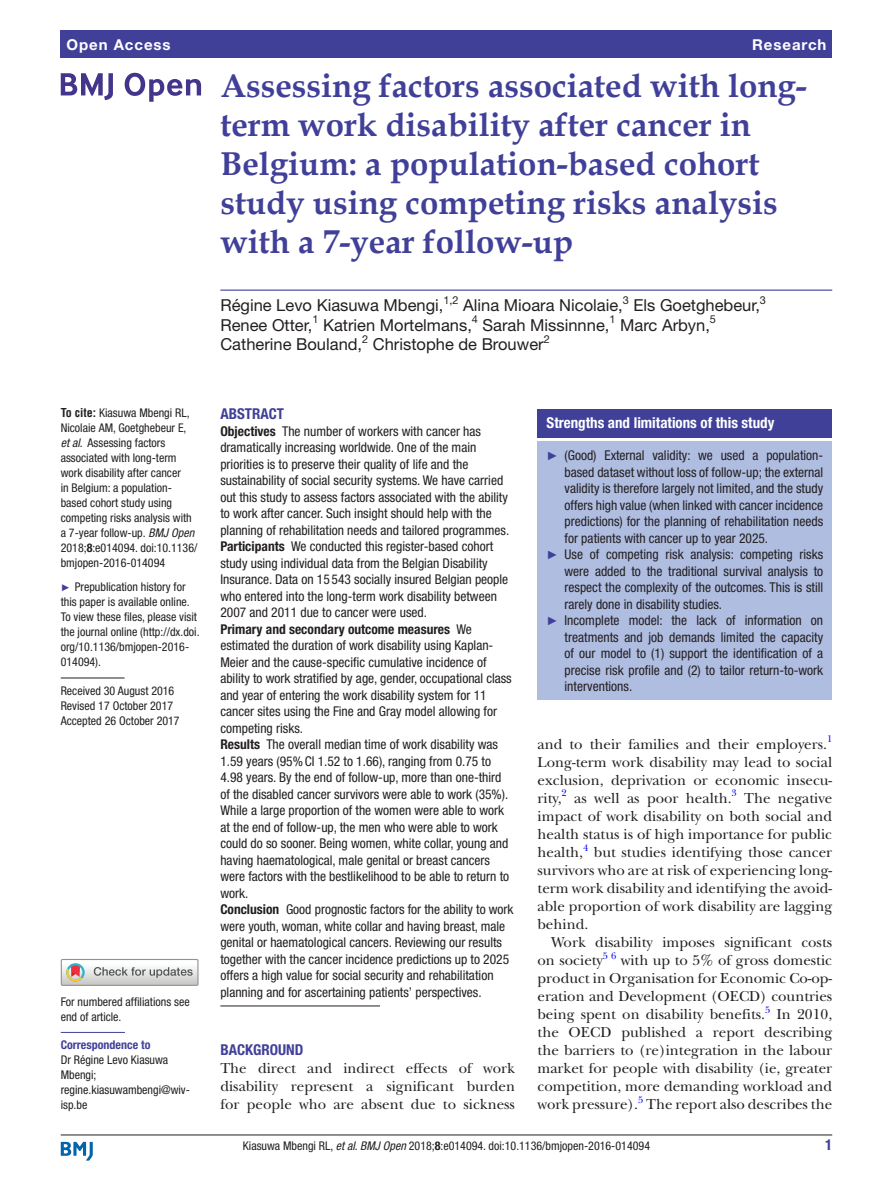
<style>
.page{position:relative;width:893px;height:1191px;background:#fff}
.page>*{position:absolute;margin:0;border:0;box-sizing:border-box;transform-origin:0 0}
.t1{font:700 33px/39px "Book Antiqua";color:#414099}
.t2{font:16.5px "Helvetica Neue LT Std";color:#231f20}
.t3{font:15px/18px "New Baskerville";color:#231f20;text-align:justify}
.t4{font:700 condensed 15px "Helvetica Neue LT Std";color:#fff}
.t5{font:700 condensed 15px "Helvetica Neue LT Std";color:#414099}
.t6{font:700 15px "Helvetica Neue LT Std";letter-spacing:.065em;color:#fff}
.t7{font:condensed 13.5px/16.5px "Helvetica Neue LT Std";color:#231f20}
.t8{font:condensed 12px/15px "Helvetica Neue LT Std";color:#231f20}
.t9{font:700 condensed 12px "Helvetica Neue LT Std";color:#414099}
.t10{font:10.95px "Helvetica Neue LT Std";color:#231f20}
.t11{font:9.9px "New Baskerville";color:#00f}
.s1{font-family:"Helvetica LT Std";font-weight:700}
.s2{font-style:italic}
.s3{font-weight:700}
.s4{font-family:"Arial";font-stretch:normal;font-size:9.75px;color:#414099}
.s5{font-family:"Arial";font-stretch:normal;font-size:12px;color:#414099}
</style>
<div class="page">
<hr style="left:61px;top:1134px;width:771px;height:1px;background:#231f20">
<svg style="left:61px;top:1141px;width:32px;height:19px"></svg>
<div style="left:61px;top:31px;width:771px;height:27px;background:#414099"></div>
<hr style="left:220px;top:289px;width:612px;height:2px;background:#414099">
<hr style="left:61px;top:677px;width:64px;height:1px;background:#231f20">
<hr style="left:61px;top:1032px;width:64px;height:1px;background:#414099">
<svg style="left:61px;top:73px;width:52px;height:27px"></svg>
<svg style="left:125px;top:73px;width:76px;height:29px"></svg>
<div style="left:61px;top:959px;width:138px;height:27px;border:1px solid #969090"></div>
<svg style="left:61px;top:959px;width:137px;height:26px"></svg>
<hr style="left:220px;top:1005px;width:160px;height:1px;background:#231f20">
<div style="left:538px;top:409px;width:294px;height:28px;background:#414099"></div>
<div style="left:538px;top:441px;width:294px;height:259px;background:#afbde1"></div>
<p class="t6" style="left:66px;top:35px;width:106px">Open Access</p>
<p class="t6" style="left:752px;top:35px;width:76px">Research</p>
<h1 class="t1" style="left:220px;top:66px;width:588px">Assessing factors associated with long&shy;term work disability after cancer in Belgium: a population-based cohort study using competing risks analysis with a 7-year follow-up</h1>
<p class="t2" style="left:220px;top:296px;width:225px">Régine Levo Kiasuwa Mbengi,</p>
<p class="t10" style="left:443px;top:293px;width:17px">1,2</p>
<p class="t2" style="left:463px;top:296px;width:161px">Alina Mioara Nicolaie,</p>
<p class="t10" style="left:623px;top:293px;width:8px">3</p>
<p class="t2" style="left:633px;top:296px;width:128px">Els Goetghebeur,</p>
<p class="t10" style="left:760px;top:293px;width:8px">3</p>
<p class="t2" style="left:220px;top:315px;width:94px">Renee Otter,</p>
<p class="t10" style="left:312px;top:313px;width:8px">1</p>
<p class="t2" style="left:323px;top:315px;width:150px">Katrien Mortelmans,</p>
<p class="t10" style="left:472px;top:313px;width:8px">4</p>
<p class="t2" style="left:483px;top:315px;width:128px">Sarah Missinnne,</p>
<p class="t10" style="left:609px;top:313px;width:8px">1</p>
<p class="t2" style="left:620px;top:315px;width:91px">Marc Arbyn,</p>
<p class="t10" style="left:710px;top:313px;width:8px">5</p>
<p class="t2" style="left:220px;top:335px;width:143px">Catherine Bouland,</p>
<p class="t10" style="left:362px;top:332px;width:8px">2</p>
<p class="t2" style="left:373px;top:335px;width:172px">Christophe de Brouwer</p>
<p class="t10" style="left:544px;top:332px;width:8px">2</p>
<p class="t8" style="left:61px;top:405px;width:138px"><span class="s1">To cite:</span> Kiasuwa Mbengi RL,<br>Nicolaie AM, Goetghebeur E, <span class="s2">et al</span>. Assessing factors associated with long-term work disability after cancer<br>in Belgium: a population&shy;based cohort study using competing risks analysis with a 7-year follow-up. <span class="s2">BMJ Open<br></span>2018;<span class="s3">8</span>:e014094. doi:10.1136/ bmjopen-2016-014094</p>
<p class="t8" style="left:61px;top:579px;width:140px"><span class="s4">►</span> Prepublication history for this paper is available online.<br>To view these files, please visit the journal online (http://dx.doi. org/10.1136/bmjopen-2016-<br>014094).</p>
<p class="t8" style="left:61px;top:683px;width:120px">Received 30 August 2016<br>Revised 17 October 2017<br>Accepted 26 October 2017</p>
<p class="t8" style="left:61px;top:994px;width:130px">For numbered affiliations see end of article.</p>
<p class="t9" style="left:61px;top:1037px;width:91px">Correspondence to</p>
<p class="t8" style="left:61px;top:1052px;width:131px">Dr Régine Levo Kiasuwa<br>Mbengi; regine.kiasuwambengi@wiv&shy;isp.be</p>
<p class="t5" style="left:220px;top:405px;width:65px">Abstract</p>
<p class="t7" style="left:220px;top:423px;width:295px"><span class="s3">Objectives</span> The number of workers with cancer has dramatically increasing worldwide. One of the main priorities is to preserve their quality of life and the sustainability of social security systems. We have carried out this study to assess factors associated with the ability to work after cancer. Such insight should help with the planning of rehabilitation needs and tailored programmes.<br><span class="s3">Participants</span> We conducted this register-based cohort study using individual data from the Belgian Disability Insurance. Data on 15 543 socially insured Belgian people who entered into the long-term work disability between 2007 and 2011 due to cancer were used.<br><span class="s3">Primary and secondary outcome measures</span> We estimated the duration of work disability using Kaplan-Meier and the cause-specific cumulative incidence of ability to work stratified by age, gender, occupational class and year of entering the work disability system for 11 cancer sites using the Fine and Gray model allowing for competing risks.<br><span class="s3">Results</span> The overall median time of work disability was 1.59 years (95%CI 1.52 to 1.66), ranging from 0.75 to 4.98 years. By the end of follow-up, more than one-third of the disabled cancer survivors were able to work (35%).<br>While a large proportion of the women were able to work at the end of follow-up, the men who were able to work could do so sooner. Being women, white collar, young and having haematological, male genital or breast cancers were factors with the bestlikelihood to be able to return to work.<br><span class="s3">Conclusion</span> Good prognostic factors for the ability to work were youth, woman, white collar and having breast, male genital or haematological cancers. Reviewing our results together with the cancer incidence predictions up to 2025 offers a high value for social security and rehabilitation planning and for ascertaining patients’ perspectives.</p>
<p class="t5" style="left:220px;top:1041px;width:85px">Background</p>
<p class="t3" style="left:220px;top:1059px;width:296px">The direct and indirect effects of work disability represent a significant burden for people who are absent due to sickness</p>
<p class="t4" style="left:547px;top:414px;width:229px">Strengths and limitations of this study</p>
<p class="t7" style="left:547px;top:447px;width:278px"><span class="s5">►</span> (Good) External validity: we used a population-</p>
<p class="t7" style="left:565px;top:463px;width:260px">based dataset without loss of follow-up; the external</p>
<p class="t7" style="left:565px;top:480px;width:260px">validity is therefore largely not limited, and the study</p>
<p class="t7" style="left:565px;top:496px;width:260px">offers high value (when linked with cancer incidence</p>
<p class="t7" style="left:565px;top:513px;width:260px">predictions) for the planning of rehabilitation needs</p>
<p class="t7" style="left:565px;top:529px;width:205px">for patients with cancer up to year 2025.</p>
<p class="t7" style="left:547px;top:546px;width:278px"><span class="s5">►</span> Use of competing risk analysis: competing risks</p>
<p class="t7" style="left:565px;top:562px;width:260px">were added to the traditional survival analysis to</p>
<p class="t7" style="left:565px;top:579px;width:260px">respect the complexity of the outcomes. This is still</p>
<p class="t7" style="left:565px;top:595px;width:159px">rarely done in disability studies.</p>
<p class="t7" style="left:547px;top:612px;width:278px"><span class="s5">►</span> Incomplete model: the lack of information on</p>
<p class="t7" style="left:565px;top:628px;width:260px">treatments and job demands limited the capacity</p>
<p class="t7" style="left:565px;top:645px;width:260px">of our model to (1) support the identification of a</p>
<p class="t7" style="left:565px;top:661px;width:260px">precise risk profile and (2) to tailor return-to-work</p>
<p class="t7" style="left:565px;top:678px;width:69px">interventions.</p>
<p class="t3" style="left:538px;top:735px;width:296px">and to their families and their employers.<sup>1<br></sup>Long-term work disability may lead to social exclusion, deprivation or economic insecu&shy;rity,</p>
<p class="t11" style="left:562px;top:787px;width:7px">2</p>
<p class="t3" style="left:574px;top:789px;width:159px">as well as poor health.</p>
<p class="t11" style="left:732px;top:787px;width:7px">3</p>
<p class="t3" style="left:538px;top:789px;width:296px;text-indent:207px">The negative impact of work disability on both social and health status is of high importance for public health,</p>
<p class="t11" style="left:583px;top:841px;width:7px">4</p>
<p class="t3" style="left:538px;top:843px;width:296px;text-indent:56px">but studies identifying those cancer survivors who are at risk of experiencing long&shy;term work disability and identifying the avoid&shy;able proportion of work disability are lagging behind.</p>
<p class="t3" style="left:538px;top:933px;width:296px;text-indent:14px">Work disability imposes significant costs on society</p>
<p class="t11" style="left:603px;top:949px;width:15px">5 6</p>
<p class="t3" style="left:538px;top:951px;width:296px;text-indent:83px">with up to 5% of gross domestic product in Organisation for Economic Co-op&shy;eration and Development (OECD) countries being spent on disability benefits.<sup>5</sup> In 2010, the OECD published a report describing the barriers to (re)integration in the labour market for people with disability (ie, greater competition, more demanding workload and work pressure).</p>
<p class="t11" style="left:638px;top:1093px;width:7px">5</p>
<p class="t3" style="left:646px;top:1095px;width:188px">The report also describes the</p>
<p class="t8" style="left:243px;top:1137px;width:409px">Kiasuwa Mbengi RL, <span class="s2">et al</span>. <span class="s2">BMJ Open</span> 2018;<span class="s3">8</span>:e014094. doi:10.1136/bmjopen-2016-014094</p>
<p class="t5" style="left:825px;top:1135px;width:9px">1</p>
</div>
